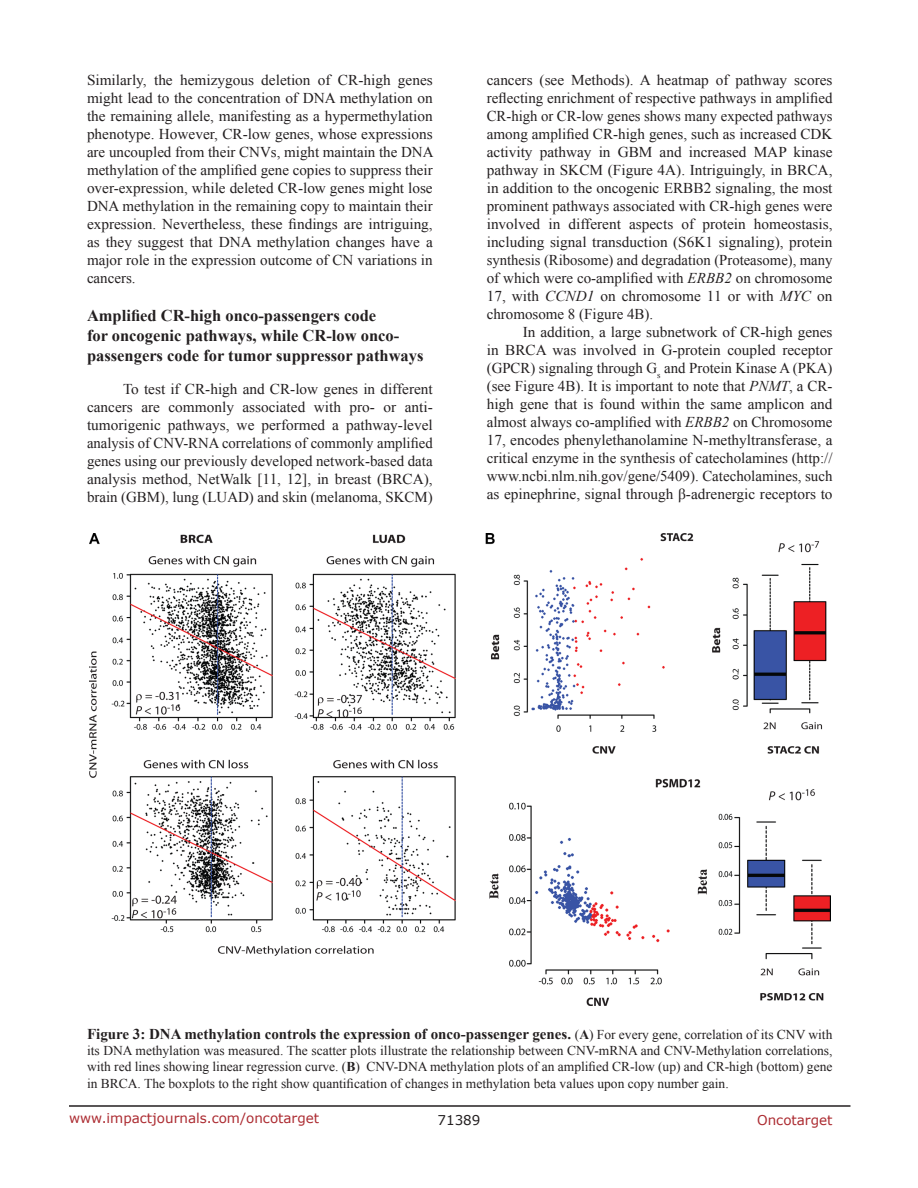
<style>
.page{position:relative;width:918px;height:1188px;background:#fff}
.page>*{position:absolute;margin:0;border:0;box-sizing:border-box;transform-origin:0 0}
.SubHeading_middle{font:700 16.5px/19.8px "Times New Roman";color:#231f20}
.BodyText{font:15px/18px "Times New Roman";color:#231f20;text-align:justify}
.FigureText{font:700 15px "Times New Roman";color:#231f20}
.FigureText-2{font:13.5px/16.2px "Times New Roman";color:#231f20;text-align:justify}
.t1{font:13.5px "Verdana";color:#ac2b31}
.t2{font:13.5px "Verdana";color:#231f20}
.s1{font-style:italic}
.s2{font-weight:400;font-size:13.5px}
.s3{font-size:13.5px}
.s4{font-weight:700}
</style>
<div class="page">
<hr style="left:69px;top:1105px;width:781px;height:2px;background:#231f20">
<img style="left:89px;top:533px;width:741px;height:472px">
<p class="BodyText" style="left:87px;top:71px;width:348px">Similarly, the hemizygous deletion of CR-high genes might lead to the concentration of DNA methylation on the remaining allele, manifesting as a hypermethylation phenotype. However, CR-low genes, whose expressions are uncoupled from their CNVs, might maintain the DNA methylation of the amplified gene copies to suppress their over-expression, while deleted CR-low genes might lose DNA methylation in the remaining copy to maintain their expression. Nevertheless, these findings are intriguing, as they suggest that DNA methylation changes have a major role in the expression outcome of CN variations in cancers.</p>
<p class="SubHeading_middle" style="left:87px;top:305px;width:338px">Amplified CR-high onco-passengers code<br>for oncogenic pathways, while CR-low onco&shy;passengers code for tumor suppressor pathways</p>
<p class="BodyText" style="left:87px;top:380px;width:347px;text-indent:36px">To test if CR-high and CR-low genes in different cancers are commonly associated with pro- or anti&shy;tumorigenic pathways, we performed a pathway-level analysis of CNV-RNA correlations of commonly amplified genes using our previously developed network-based data analysis method, NetWalk [11, 12], in breast (BRCA), brain (GBM), lung (LUAD) and skin (melanoma, SKCM)</p>
<p class="BodyText" style="left:487px;top:71px;width:347px">cancers (see Methods). A heatmap of pathway scores reflecting enrichment of respective pathways in amplified CR-high or CR-low genes shows many expected pathways among amplified CR-high genes, such as increased CDK activity pathway in GBM and increased MAP kinase pathway in SKCM (Figure 4A). Intriguingly, in BRCA, in addition to the oncogenic ERBB2 signaling, the most prominent pathways associated with CR-high genes were involved in different aspects of protein homeostasis, including signal transduction (S6K1 signaling), protein synthesis (Ribosome) and degradation (Proteasome), many of which were co-amplified with <span class="s1">ERBB2</span> on chromosome 17, with <span class="s1">CCND1</span> on chromosome 11 or with <span class="s1">MYC</span> on chromosome 8 (Figure 4B).</p>
<p class="BodyText" style="left:487px;top:323px;width:347px;text-indent:36px">In addition, a large subnetwork of CR-high genes in BRCA was involved in G-protein coupled receptor (GPCR) signaling through G<sub>s</sub> and Protein Kinase A (PKA) (see Figure 4B). It is important to note that <span class="s1">PNMT</span>, a CR&shy;high gene that is found within the same amplicon and almost always co-amplified with <span class="s1">ERBB2</span> on Chromosome 17, encodes phenylethanolamine N-methyltransferase, a critical enzyme in the synthesis of catecholamines (http:// www.ncbi.nlm.nih.gov/gene/5409). Catecholamines, such as epinephrine, signal through β-adrenergic receptors to</p>
<p class="FigureText" style="left:87px;top:1024px;width:747px">Figure 3: DNA methylation controls the expression of onco-passenger genes. <span class="s2">(</span><span class="s3">A</span><span class="s2">) For every gene, correlation of its CNV with</span></p>
<p class="FigureText-2" style="left:87px;top:1042px;width:747px">its DNA methylation was measured. The scatter plots illustrate the relationship between CNV-mRNA and CNV-Methylation correlations, with red lines showing linear regression curve. (<span class="s4">B</span>) CNV-DNA methylation plots of an amplified CR-low (up) and CR-high (bottom) gene in BRCA. The boxplots to the right show quantification of changes in methylation beta values upon copy number gain.</p>
<p class="t1" style="left:69px;top:1109px;width:252px">www.impactjournals.com/oncotarget</p>
<p class="t2" style="left:438px;top:1111px;width:44px">71389</p>
<p class="t1" style="left:757px;top:1111px;width:77px">Oncotarget</p>
</div>
